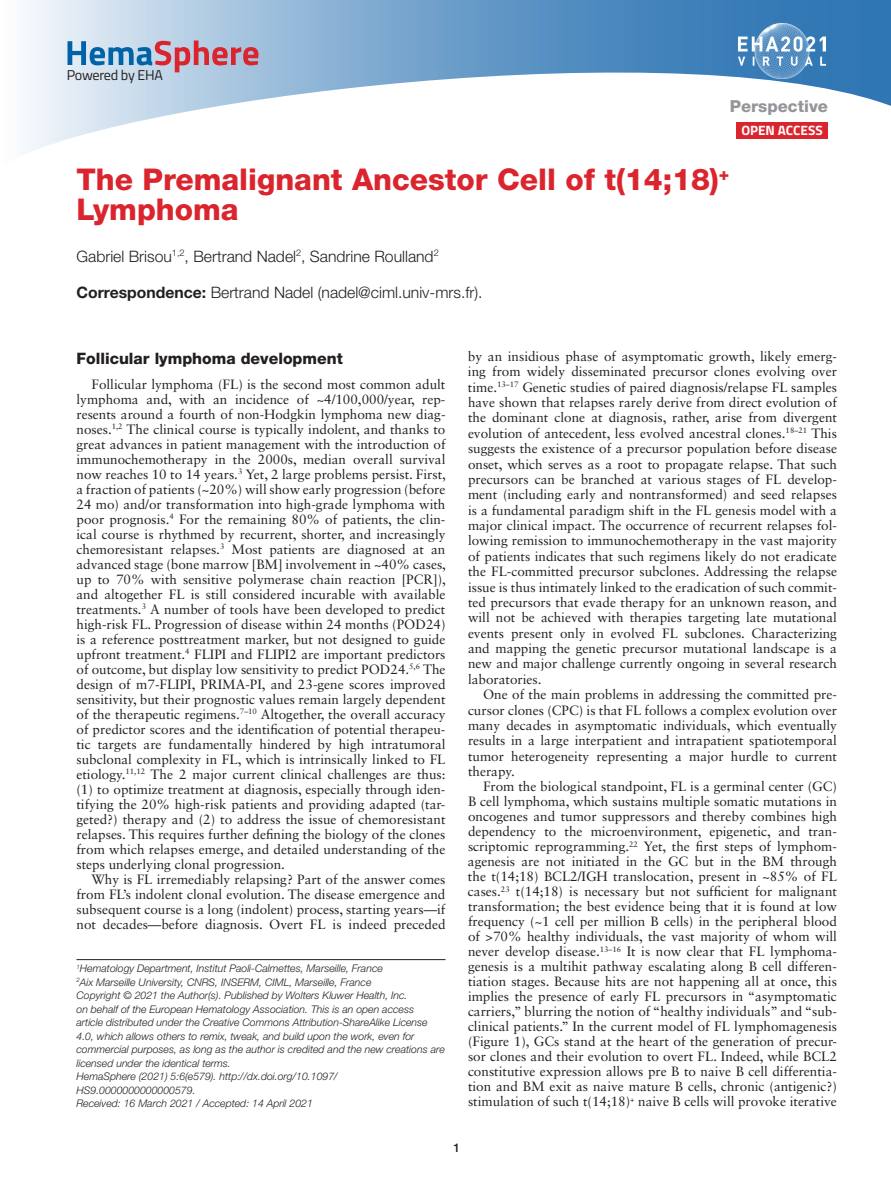
<style>
.page{position:relative;width:891px;height:1188px;background:#fff}
.page>*{position:absolute;margin:0;border:0;box-sizing:border-box;transform-origin:0 0}
.t1{font:800 30px/30px "Helvetica Neue LT Std";color:#da252e}
.t2{font:800 16.5px "Helvetica Neue LT Std";color:#939598}
.t3{font:300 15.75px "Helvetica Neue LT Std";color:#231f20}
.t4{font:800 15.75px "Helvetica Neue LT Std";color:#231f20}
.t5{font:14.25px "Titillium Web";letter-spacing:-.025em;color:#231f20}
.t6{font:13.5px/15px "Sabon LT Std";color:#231f20;text-align:justify}
.t7{font:700 13.5px "Titillium Web";color:#fff}
.t8{font:500 12px "Helvetica Neue LT Std";color:#231f20}
.t9{font:italic 300 10.5px/13.5px "Helvetica Neue LT Std";color:#231f20}
.s1{font-weight:700}
</style>
<div class="page">
<svg style="left:29px;top:0;width:862px;height:152px"></svg>
<svg style="left:68px;top:41px;width:191px;height:31px;background:#a7a1b9"></svg>
<img style="left:738px;top:24px;width:88px;height:54px">
<div style="left:736px;top:122px;width:92px;height:16px;background:#da252e"></div>
<hr style="left:76px;top:959px;width:370px;height:1px;background:#231f20">
<p class="t5" style="left:67px;top:65px;width:98px">Powered by EHA</p>
<p class="t2" style="left:730px;top:97px;width:100px">Perspective</p>
<p class="t7" style="left:741px;top:120px;width:83px">OPEN ACCESS</p>
<h1 class="t1" style="left:76px;top:164px;width:654px">The Premalignant Ancestor Cell of t(14;18)<sup>+<br></sup>Lymphoma</h1>
<p class="t3" style="left:76px;top:246px;width:364px">Gabriel Brisou<sup>1,2</sup>, Bertrand Nadel<sup>2</sup>, Sandrine Roulland<sup>2</sup></p>
<p class="t3" style="left:76px;top:282px;width:408px"><span class="s1">Correspondence:</span> Bertrand Nadel (nadel@ciml.univ-mrs.fr).</p>
<p class="t4" style="left:76px;top:349px;width:268px">Follicular lymphoma development</p>
<p class="t6" style="left:76px;top:376px;width:371px;text-indent:15px">Follicular lymphoma (FL) is the second most common adult lymphoma and, with an incidence of ~4/100,000/year, rep&shy;resents around a fourth of non-Hodgkin lymphoma new diag&shy;noses.<sup>1,2</sup> The clinical course is typically indolent, and thanks to great advances in patient management with the introduction of immunochemotherapy in the 2000s, median overall survival now reaches 10 to 14 years.<sup>3</sup> Yet, 2 large problems persist. First, a fraction of patients (~20%) will show early progression (before 24 mo) and/or transformation into high-grade lymphoma with poor prognosis.<sup>4</sup> For the remaining 80% of patients, the clin&shy;ical course is rhythmed by recurrent, shorter, and increasingly chemoresistant relapses.<sup>3</sup> Most patients are diagnosed at an advanced stage (bone marrow [BM] involvement in ~40% cases, up to 70% with sensitive polymerase chain reaction [PCR]), and altogether FL is still considered incurable with available treatments.<sup>3</sup> A number of tools have been developed to predict high-risk FL. Progression of disease within 24 months (POD24) is a reference posttreatment marker, but not designed to guide upfront treatment.<sup>4</sup> FLIPI and FLIPI2 are important predictors of outcome, but display low sensitivity to predict POD24.<sup>5,6</sup> The design of m7-FLIPI, PRIMA-PI, and 23-gene scores improved sensitivity, but their prognostic values remain largely dependent of the therapeutic regimens.<sup>7–10</sup> Altogether, the overall accuracy of predictor scores and the identification of potential therapeu&shy;tic targets are fundamentally hindered by high intratumoral subclonal complexity in FL, which is intrinsically linked to FL etiology.<sup>11,12</sup> The 2 major current clinical challenges are thus: (1) to optimize treatment at diagnosis, especially through iden&shy;tifying the 20% high-risk patients and providing adapted (tar&shy;geted?) therapy and (2) to address the issue of chemoresistant relapses. This requires further defining the biology of the clones from which relapses emerge, and detailed understanding of the steps underlying clonal progression.</p>
<p class="t6" style="left:76px;top:871px;width:371px;text-indent:15px">Why is FL irremediably relapsing? Part of the answer comes from FL’s indolent clonal evolution. The disease emergence and subsequent course is a long (indolent) process, starting years—if not decades—before diagnosis. Overt FL is indeed preceded</p>
<p class="t9" style="left:76px;top:961px;width:370px"><sup>1</sup>Hematology Department, Institut Paoli-Calmettes, Marseille, France<br><sup>2</sup>Aix Marseille University, CNRS, INSERM, CIML, Marseille, France<br>Copyright © 2021 the Author(s). Published by Wolters Kluwer Health, Inc.<br>on behalf of the European Hematology Association. This is an open access<br>article distributed under the Creative Commons Attribution-ShareAlike License 4.0, which allows others to remix, tweak, and build upon the work, even for commercial purposes, as long as the author is credited and the new creations are licensed under the identical terms.<br>HemaSphere (2021) 5:6(e579). http://dx.doi.org/10.1097/ HS9.0000000000000579.<br>Received: 16 March 2021 / Accepted: 14 April 2021</p>
<p class="t6" style="left:468px;top:348px;width:371px;line-height:15.5px">by an insidious phase of asymptomatic growth, likely emerg&shy;ing from widely disseminated precursor clones evolving over time.<sup>13–17</sup> Genetic studies of paired diagnosis/relapse FL samples have shown that relapses rarely derive from direct evolution of the dominant clone at diagnosis, rather, arise from divergent evolution of antecedent, less evolved ancestral clones.<sup>18–21</sup> This suggests the existence of a precursor population before disease onset, which serves as a root to propagate relapse. That such precursors can be branched at various stages of FL develop&shy;ment (including early and nontransformed) and seed relapses is a fundamental paradigm shift in the FL genesis model with a major clinical impact. The occurrence of recurrent relapses fol&shy;lowing remission to immunochemotherapy in the vast majority of patients indicates that such regimens likely do not eradicate the FL-committed precursor subclones. Addressing the relapse issue is thus intimately linked to the eradication of such commit&shy;ted precursors that evade therapy for an unknown reason, and will not be achieved with therapies targeting late mutational events present only in evolved FL subclones. Characterizing and mapping the genetic precursor mutational landscape is a new and major challenge currently ongoing in several research laboratories.</p>
<p class="t6" style="left:468px;top:687px;width:371px;line-height:15.5px;text-indent:15px">One of the main problems in addressing the committed pre&shy;cursor clones (CPC) is that FL follows a complex evolution over many decades in asymptomatic individuals, which eventually results in a large interpatient and intrapatient spatiotemporal tumor heterogeneity representing a major hurdle to current therapy.</p>
<p class="t6" style="left:468px;top:779px;width:371px;text-indent:15px">From the biological standpoint, FL is a germinal center (GC)<br>B cell lymphoma, which sustains multiple somatic mutations in oncogenes and tumor suppressors and thereby combines high dependency to the microenvironment, epigenetic, and tran&shy;scriptomic reprogramming.<sup>22</sup> Yet, the first steps of lymphom&shy;agenesis are not initiated in the GC but in the BM through the t(14;18) BCL2/IGH translocation, present in ~85% of FL cases.<sup>23</sup> t(14;18) is necessary but not sufficient for malignant transformation; the best evidence being that it is found at low frequency (~1 cell per million B cells) in the peripheral blood of &gt;70% healthy individuals, the vast majority of whom will never develop disease.<sup>13–16</sup> It is now clear that FL lymphoma&shy;genesis is a multihit pathway escalating along B cell differen&shy;tiation stages. Because hits are not happening all at once, this implies the presence of early FL precursors in “asymptomatic carriers,” blurring the notion of “healthy individuals” and “sub&shy;clinical patients.” In the current model of FL lymphomagenesis (Figure 1), GCs stand at the heart of the generation of precur&shy;sor clones and their evolution to overt FL. Indeed, while BCL2 constitutive expression allows pre B to naive B cell differentia&shy;tion and BM exit as naive mature B cells, chronic (antigenic?) stimulation of such t(14;18)<sup>+</sup> naive B cells will provoke iterative</p>
<p class="t8" style="left:453px;top:1140px;width:8px">1</p>
</div>
